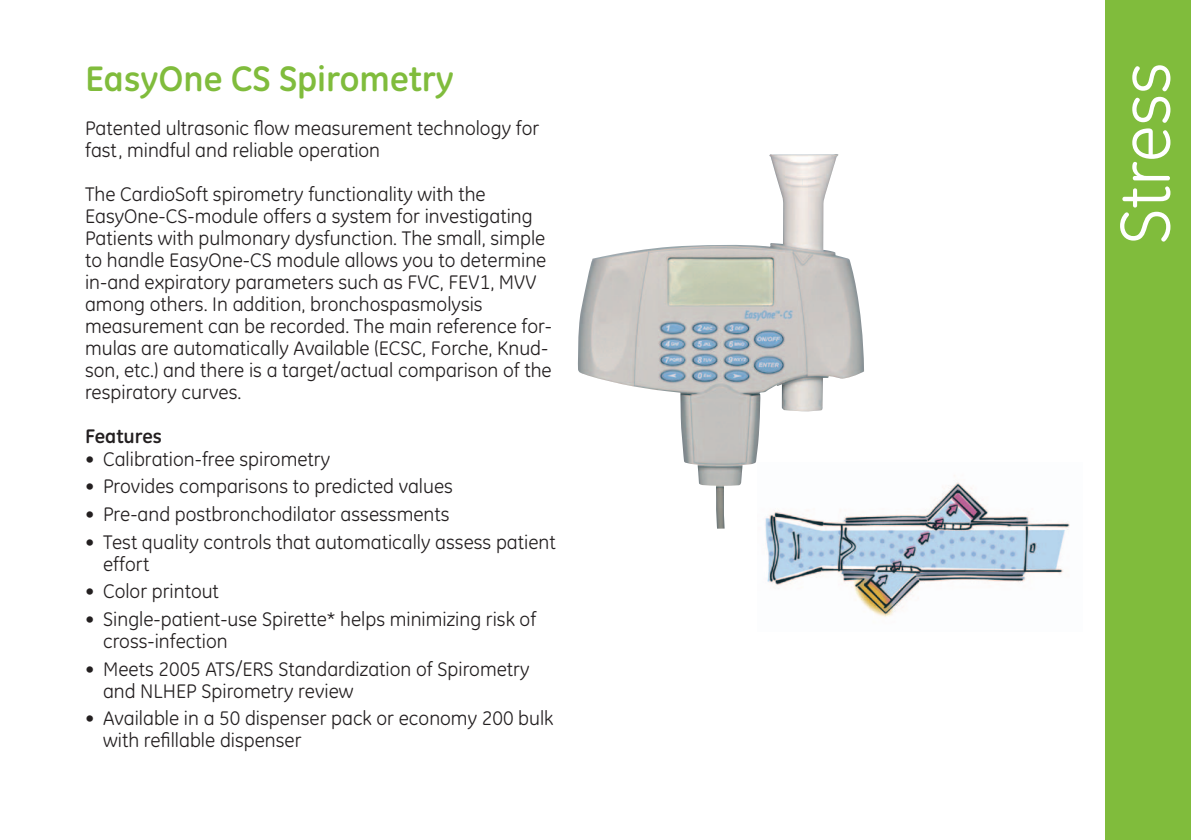
<style>
.page{position:relative;width:1191px;height:840px;background:#fff}
.page>*{position:absolute;margin:0;border:0;box-sizing:border-box;transform-origin:0 0}
.t1{font:72px "GE Inspira";color:#fff}
.t2{font:700 36px "GE Inspira";color:#80bc3c}
.t3{font:20px/22px "GE Inspira";color:#231f20}
.t4{font:700 20px "GE Inspira";color:#231f20}
</style>
<div class="page">
<div style="left:1106px;top:0;width:85px;height:839px;background:#80bc3c"></div>
<img style="left:765px;top:475px;width:305px;height:142px">
<img style="left:578px;top:154px;width:286px;height:374px">
<h2 class="t2" style="left:85px;top:55px;width:370px">EasyOne CS Spirometry</h2>
<p class="t3" style="left:85px;top:117px;width:456px">Patented ultrasonic flow measurement technology for fast, mindful and reliable operation</p>
<p class="t3" style="left:85px;top:183px;width:468px">The CardioSoft spirometry functionality with the EasyOne-CS-module offers a system for investigating Patients with pulmonary dysfunction. The small, simple to handle EasyOne-CS module allows you to determine in-and expiratory parameters such as FVC, FEV1, MVV among others. In addition, bronchospasmolysis measurement can be recorded. The main reference for&shy;mulas are automatically Available (ECSC, Forche, Knud&shy;son, etc.) and there is a target/actual comparison of the respiratory curves.</p>
<p class="t4" style="left:85px;top:423px;width:78px">Features</p>
<p class="t3" style="left:85px;top:447px;width:247px">• Calibration-free spirometry</p>
<p class="t3" style="left:85px;top:475px;width:369px">• Provides comparisons to predicted values</p>
<p class="t3" style="left:85px;top:502px;width:366px">• Pre-and postbronchodilator assessments</p>
<p class="t3" style="left:103px;top:530px;width:454px;text-indent:-18px">• Test quality controls that automatically assess patient effort</p>
<p class="t3" style="left:85px;top:580px;width:135px">• Color printout</p>
<p class="t3" style="left:103px;top:607px;width:435px;text-indent:-18px">• Single-patient-use Spirette* helps minimizing risk of cross-infection</p>
<p class="t3" style="left:103px;top:657px;width:428px;text-indent:-18px">• Meets 2005 ATS/ERS Standardization of Spirometry and NLHEP Spirometry review</p>
<p class="t3" style="left:103px;top:707px;width:452px;text-indent:-18px">• Available in a 50 dispenser pack or economy 200 bulk with refillable dispenser</p>
<h1 class="t1" style="left:1103px;top:244px;width:183px;rotate:-90deg">Stress</h1>
</div>
